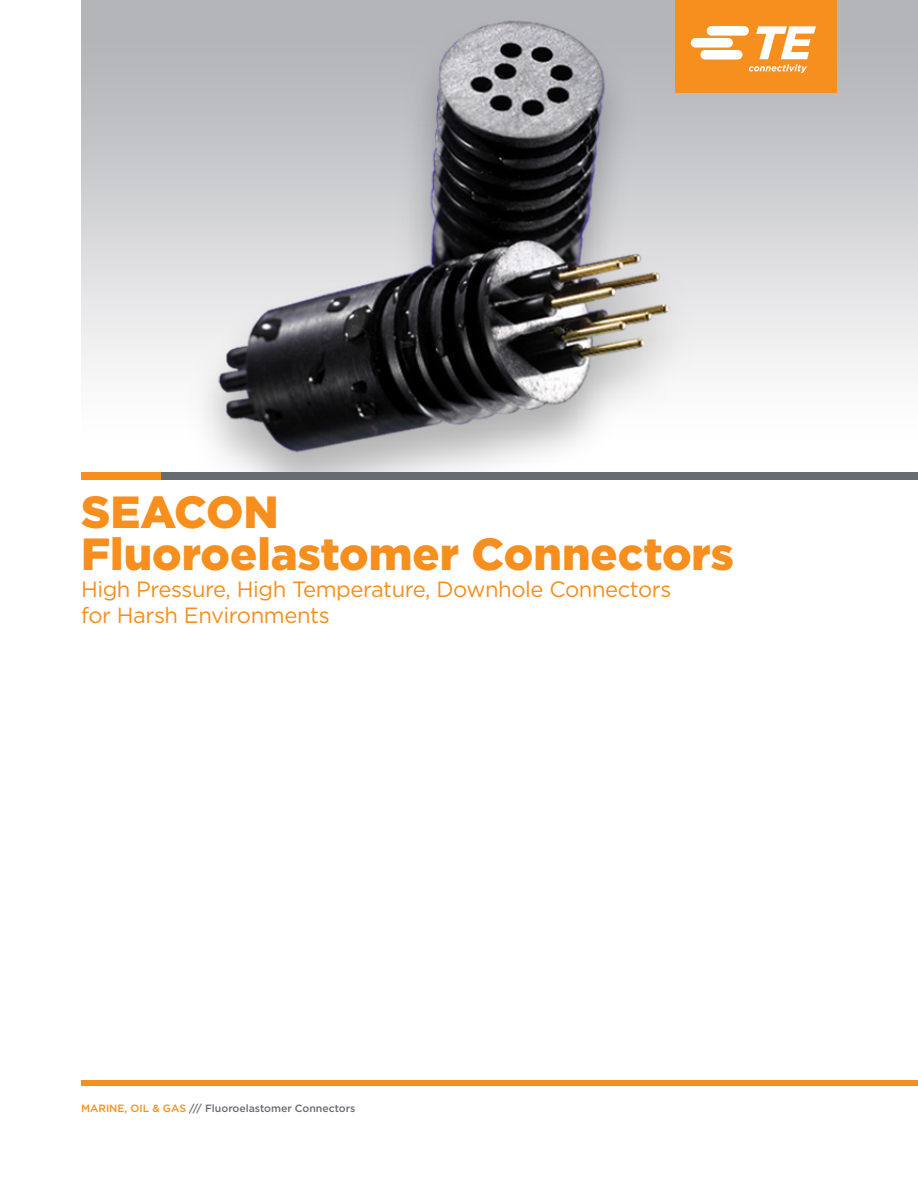
<style>
.page{position:relative;width:918px;height:1188px;background:#fff}
.page>*{position:absolute;margin:0;border:0;box-sizing:border-box;transform-origin:0 0}
.LS_Headline_Simple_C{font:900 45px "Gotham";color:#f68f1e}
.LS_Headline_Simple_C-2{font:22.05px/26.5px "Gotham";letter-spacing:-.02em;color:#f68f1e}
.LS_Footer_Info{font:500 10.5px "Gotham";color:#696b73}
.s1{color:#f68f1e}
</style>
<div class="page">
<img style="left:81px;top:0;width:837px;height:472px">
<div style="left:675px;top:0;width:162px;height:93px;background:#f68f1e"></div>
<svg style="left:691px;top:26px;width:125px;height:74px"></svg>
<div style="left:81px;top:1080px;width:837px;height:6px;background:#f68f1e"></div>
<div style="left:160px;top:472px;width:758px;height:8px;background:#696b73"></div>
<div style="left:81px;top:472px;width:79px;height:8px;background:#f68f1e"></div>
<p class="LS_Headline_Simple_C" style="left:81px;top:482px;width:199px">SEACON</p>
<p class="LS_Headline_Simple_C" style="left:81px;top:524px;width:655px">Fluoroelastomer Connectors</p>
<p class="LS_Headline_Simple_C-2" style="left:81px;top:575px;width:592px">High Pressure, High Temperature, Downhole Connectors for Harsh Environments</p>
<p class="LS_Footer_Info" style="left:81px;top:1102px;width:276px"><span class="s1">MARINE, OIL &amp; GAS</span> /// Fluoroelastomer Connectors</p>
</div>
